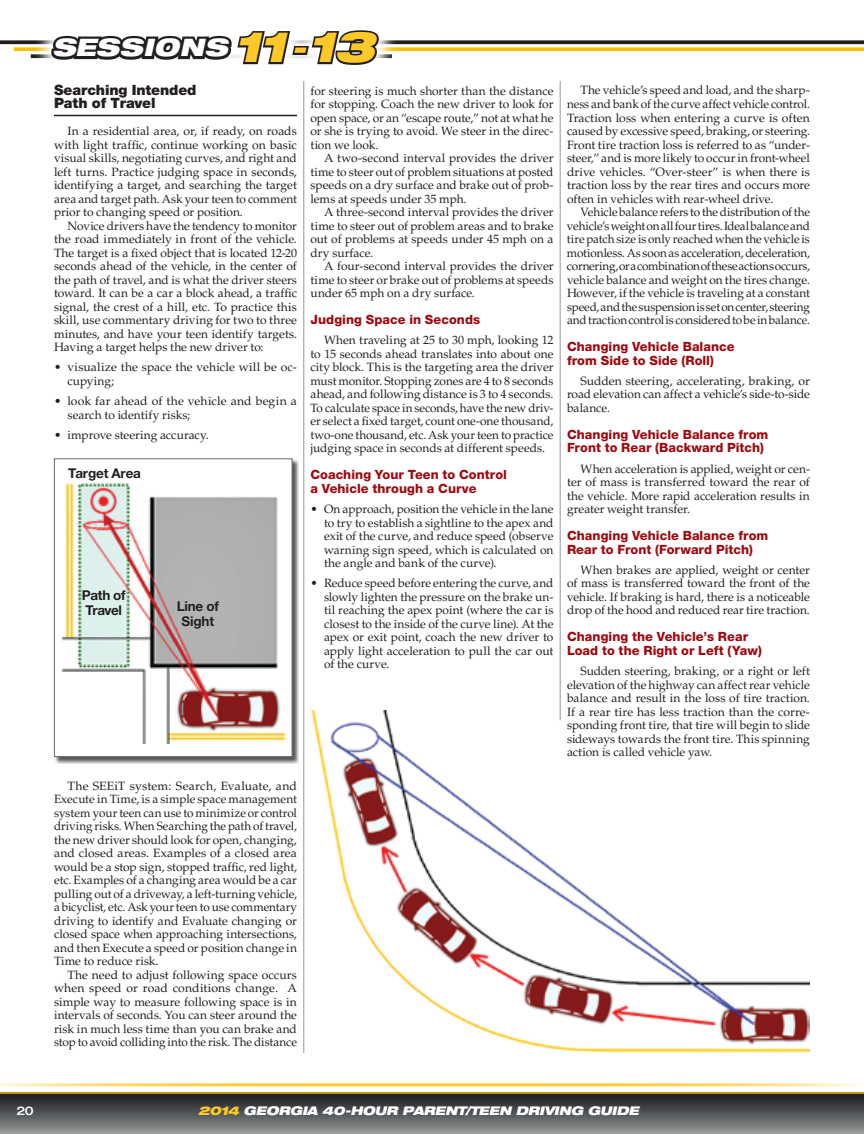
<style>
.page{position:relative;width:864px;height:1134px;background:#fff}
.page>*{position:absolute;margin:0;border:0;box-sizing:border-box;transform-origin:0 0}
.t1{font:italic 900 expanded 24.15px "Helvetica Neue LT Std";letter-spacing:.02em;color:#fff}
.t2{font:900 14.25px/13.5px "Helvetica Neue LT Std";letter-spacing:-.01em;color:#231f20}
.t3{font:700 13.5px/15px "Helvetica Neue LT Std";letter-spacing:-.015em;color:#231f20}
.t4{font:800 12.75px/13.5px "Helvetica Neue LT Std";letter-spacing:.005em;color:#9e0a0f}
.t5{font:12px/13.5px "Palatino LT Std";color:#231f20;text-align:justify}
.t6{font:italic 900 expanded 12px "Helvetica Neue LT Std";letter-spacing:-.015em;color:#fff}
.t7{font:500 expanded 12px "Helvetica Neue LT Std";color:#fff}
.s1{font-size:42.3px;color:#fcc928}
.s2{font-size:30px;color:#fcc928}
.s3{color:#fcc928}
</style>
<div class="page">
<svg style="left:0;top:40px;width:864px;height:4px;background:#383435"></svg>
<svg style="left:14px;top:47px;width:850px;height:4px;background:#f4c42b"></svg>
<svg style="left:32px;top:40px;width:366px;height:19px"></svg>
<svg style="left:49px;top:30px;width:333px;height:70px"></svg>
<img style="left:311px;top:710px;width:499px;height:343px">
<hr style="left:54px;top:115px;width:243px;height:1px;background:#231f20">
<div style="left:54px;top:458px;width:245px;height:306px;background:#231f20;opacity:.75"></div>
<div style="left:54px;top:459px;width:238px;height:298px;background:#fff"></div>
<img style="left:63px;top:483px;width:225px;height:261px">
<div style="left:54px;top:458px;width:238px;height:299px;border:1px solid #61686f"></div>
<hr style="left:303px;top:81px;width:1px;height:972px;background:#949698">
<hr style="left:560px;top:81px;width:1px;height:639px;background:#949698">
<svg style="left:0;top:1092px;width:864px;height:42px;background:#5c5c58"></svg>
<hr style="left:0;top:1083px;width:864px;height:3px;background:#fcc928">
<h1 class="t1" style="left:52px;top:32px;width:324px">SESSIONS <span class="s1">11</span> <span class="s2">-</span> <span class="s1">13</span></h1>
<p class="t2" style="left:54px;top:83px;width:144px">Searching Intended<br>Path of Travel</p>
<p class="t5" style="left:54px;top:124px;width:244px;text-indent:14px">In a residential area, or, if ready, on roads with light traffic, continue working on basic visual skills, negotiating curves, and right and left turns. Practice judging space in seconds, identifying a target, and searching the target area and target path. Ask your teen to comment prior to changing speed or position.</p>
<p class="t5" style="left:54px;top:219px;width:245px;text-indent:14px">Novice drivers have the tendency to monitor the road immediately in front of the vehicle.<br>The target is a fixed object that is located 12-20 seconds ahead of the vehicle, in the center of the path of travel, and is what the driver steers toward. It can be a car a block ahead, a traffic signal, the crest of a hill, etc. To practice this skill, use commentary driving for two to three minutes, and have your teen identify targets.<br>Having a target helps the new driver to:</p>
<p class="t5" style="left:68px;top:361px;width:231px;text-indent:-14px">• visualize the space the vehicle will be oc&shy;cupying;</p>
<p class="t5" style="left:68px;top:394px;width:231px;text-indent:-14px">• look far ahead of the vehicle and begin a search to identify risks;</p>
<p class="t5" style="left:54px;top:428px;width:156px">• improve steering accuracy.</p>
<p class="t5" style="left:310px;top:84px;width:244px">for steering is much shorter than the distance for stopping. Coach the new driver to look for open space, or an “escape route,” not at what he or she is trying to avoid. We steer in the direc&shy;tion we look.</p>
<p class="t5" style="left:310px;top:151px;width:244px;text-indent:14px">A two-second interval provides the driver time to steer out of problem situations at posted speeds on a dry surface and brake out of prob&shy;lems at speeds under 35 mph.</p>
<p class="t5" style="left:310px;top:205px;width:245px;text-indent:14px">A three-second interval provides the driver time to steer out of problem areas and to brake out of problems at speeds under 45 mph on a dry surface.</p>
<p class="t5" style="left:310px;top:259px;width:245px;text-indent:14px">A four-second interval provides the driver time to steer or brake out of problems at speeds under 65 mph on a dry surface.</p>
<p class="t4" style="left:310px;top:313px;width:171px">Judging Space in Seconds</p>
<p class="t5" style="left:310px;top:334px;width:245px;text-indent:14px">When traveling at 25 to 30 mph, looking 12 to 15 seconds ahead translates into about one city block. This is the targeting area the driver must monitor. Stopping zones are 4 to 8 seconds ahead, and following distance is 3 to 4 seconds.<br>To calculate space in seconds, have the new driv&shy;er select a fixed target, count one-one thousand, two-one thousand, etc. Ask your teen to practice judging space in seconds at different speeds.</p>
<p class="t4" style="left:310px;top:468px;width:198px">Coaching Your Teen to Control a Vehicle through a Curve</p>
<p class="t5" style="left:324px;top:502px;width:231px;text-indent:-14px">• On approach, position the vehicle in the lane to try to establish a sightline to the apex and exit of the curve, and reduce speed (observe warning sign speed, which is calculated on the angle and bank of the curve).</p>
<p class="t5" style="left:324px;top:577px;width:231px;text-indent:-14px">• Reduce speed before entering the curve, and slowly lighten the pressure on the brake un&shy;til reaching the apex point (where the car is closest to the inside of the curve line). At the apex or exit point, coach the new driver to apply light acceleration to pull the car out of the curve.</p>
<p class="t3" style="left:68px;top:466px;width:74px">Target Area</p>
<p class="t3" style="left:82px;top:588px;width:45px">Path of<br>Travel</p>
<p class="t3" style="left:177px;top:598px;width:44px;text-align:center">Line of<br>Sight</p>
<p class="t5" style="left:54px;top:779px;width:245px;text-indent:14px">The SEEiT system: Search, Evaluate, and Execute in Time, is a simple space management system your teen can use to minimize or control driving risks. When Searching the path of travel, the new driver should look for open, changing, and closed areas. Examples of a closed area would be a stop sign, stopped traffic, red light, etc. Examples of a changing area would be a car pulling out of a driveway, a left-turning vehicle, a bicyclist, etc. Ask your teen to use commentary driving to identify and Evaluate changing or closed space when approaching intersections, and then Execute a speed or position change in Time to reduce risk.</p>
<p class="t5" style="left:54px;top:968px;width:245px;text-indent:14px">The need to adjust following space occurs when speed or road conditions change. A simple way to measure following space is in intervals of seconds. You can steer around the risk in much less time than you can brake and stop to avoid colliding into the risk. The distance</p>
<p class="t5" style="left:567px;top:84px;width:245px;text-indent:14px">The vehicle’s speed and load, and the sharp&shy;ness and bank of the curve affect vehicle control.<br>Traction loss when entering a curve is often caused by excessive speed, braking, or steering.<br>Front tire traction loss is referred to as “under&shy;steer,” and is more likely to occur in front-wheel drive vehicles. “Over-steer” is when there is traction loss by the rear tires and occurs more often in vehicles with rear-wheel drive.</p>
<p class="t5" style="left:567px;top:205px;width:245px;text-indent:14px">Vehicle balance refers to the distribution of the vehicle’s weight on all four tires. Ideal balance and tire patch size is only reached when the vehicle is motionless. As soon as acceleration, deceleration, cornering, or a combination of these actions occurs, vehicle balance and weight on the tires change.<br>However, if the vehicle is traveling at a constant speed, and the suspension is set on center, steering and traction control is considered to be in balance.</p>
<p class="t4" style="left:567px;top:340px;width:169px">Changing Vehicle Balance from Side to Side (Roll)</p>
<p class="t5" style="left:567px;top:374px;width:244px;text-indent:14px">Sudden steering, accelerating, braking, or road elevation can affect a vehicle’s side-to-side balance.</p>
<p class="t4" style="left:567px;top:427px;width:203px">Changing Vehicle Balance from<br>Front to Rear (Backward Pitch)</p>
<p class="t5" style="left:567px;top:462px;width:245px;text-indent:14px">When acceleration is applied, weight or cen&shy;ter of mass is transferred toward the rear of the vehicle. More rapid acceleration results in greater weight transfer.</p>
<p class="t4" style="left:567px;top:529px;width:203px">Changing Vehicle Balance from<br>Rear to Front (Forward Pitch)</p>
<p class="t5" style="left:567px;top:563px;width:244px;text-indent:14px">When brakes are applied, weight or center of mass is transferred toward the front of the vehicle. If braking is hard, there is a noticeable drop of the hood and reduced rear tire traction.</p>
<p class="t4" style="left:567px;top:630px;width:196px">Changing the Vehicle’s Rear<br>Load to the Right or Left (Yaw)</p>
<p class="t5" style="left:567px;top:664px;width:245px;text-indent:14px">Sudden steering, braking, or a right or left elevation of the highway can affect rear vehicle balance and result in the loss of tire traction.<br>If a rear tire has less traction than the corre&shy;sponding front tire, that tire will begin to slide sideways towards the front tire. This spinning action is called vehicle yaw.</p>
<p class="t7" style="left:17px;top:1104px;width:19px">20</p>
<p class="t6" style="left:198px;top:1103px;width:442px"><span class="s3">2014</span> GEORGIA 40-HOUR PARENT/TEEN DRIVING GUIDE</p>
</div>
